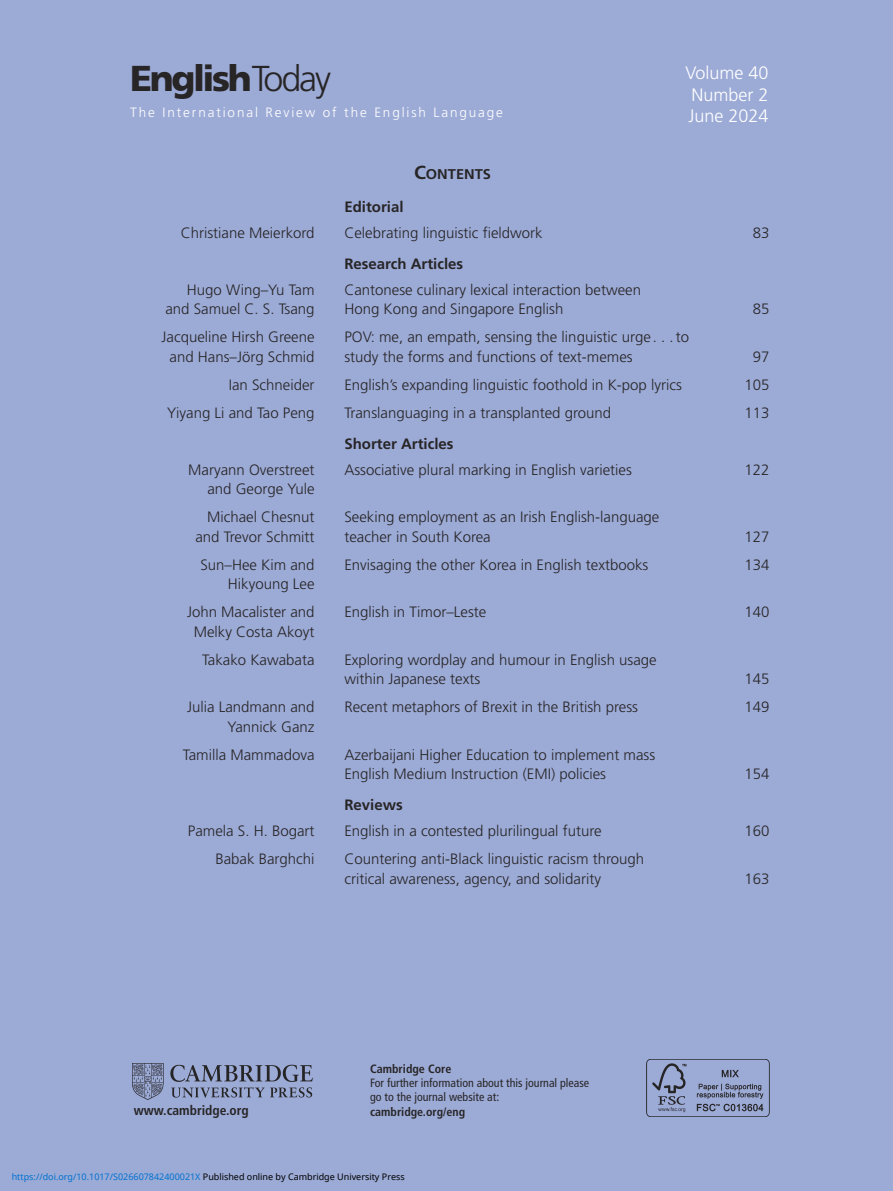
<style>
.page{position:relative;width:893px;height:1191px;background:#9caad6}
.page>*{position:absolute;margin:0;border:0;box-sizing:border-box;transform-origin:0 0}
.t1{font:900 36px "Frutiger";letter-spacing:-.065em;color:#272526}
.t2{font:300 18px/21.6px "Frutiger";color:#fff;text-align:justify}
.t3{font:300 15px/28px "Frutiger";color:#272526}
.t4{font:700 15px "Frutiger";color:#272526}
.t5{font:700 14.1px "Frutiger";color:#272526;scale:1.04 1}
.t6{font:300 13.5px "Frutiger";letter-spacing:.14em;color:#fff}
.t7{font:700 condensed 13.5px "Frutiger";color:#272526}
.t8{font:condensed 12px/14.4px "Frutiger";color:#272526}
.t9{font:700 condensed 12px "Frutiger";color:#272526}
.t10{font:9px "Noto Sans";color:#0172cf}
.s1{font-weight:300}
.s2{font-size:18.75px}
.s3{color:#000}
</style>
<div class="page">
<img style="left:647px;top:1060px;width:122px;height:56px">
<img style="left:132px;top:1063px;width:181px;height:37px">
<h1 class="t1" style="left:130px;top:64px;width:202px">English<span class="s1">Today</span></h1>
<p class="t6" style="left:130px;top:107px;width:374px">The International Review of the English Language</p>
<p class="t4" style="left:344px;top:201px;width:61px">Editorial</p>
<p class="t5" style="left:414px;top:168px;width:75px"><span class="s2">C</span>ONTENTS</p>
<p class="t2" style="left:686px;top:63px;width:85px">Volume 40<br>Number 2<br>June 2024</p>
<p class="t3" style="left:181px;top:220px;width:135px">Christiane Meierkord</p>
<p class="t3" style="left:344px;top:220px;width:200px">Celebrating linguistic fieldwork</p>
<p class="t3" style="left:753px;top:220px;width:18px">83</p>
<p class="t4" style="left:344px;top:258px;width:120px">Research Articles</p>
<p class="t3" style="left:187px;top:277px;width:129px">Hugo Wing–Yu Tam</p>
<p class="t3" style="left:344px;top:277px;width:298px">Cantonese culinary lexical interaction between</p>
<p class="t3" style="left:165px;top:296px;width:151px">and Samuel C. S. Tsang</p>
<p class="t3" style="left:344px;top:296px;width:221px">Hong Kong and Singapore English</p>
<p class="t3" style="left:753px;top:296px;width:18px">85</p>
<p class="t3" style="left:161px;top:324px;width:155px">Jacqueline Hirsh Greene</p>
<p class="t3" style="left:344px;top:324px;width:346px">POV: me, an empath, sensing the linguistic urge . . . to</p>
<p class="t3" style="left:170px;top:344px;width:147px">and Hans–Jörg Schmid</p>
<p class="t3" style="left:344px;top:344px;width:290px">study the forms and functions of text-memes</p>
<p class="t3" style="left:753px;top:344px;width:18px">97</p>
<p class="t3" style="left:229px;top:372px;width:87px">Ian Schneider</p>
<p class="t3" style="left:344px;top:372px;width:339px">English’s expanding linguistic foothold in K-pop lyrics</p>
<p class="t3" style="left:745px;top:372px;width:27px">105</p>
<p class="t3" style="left:167px;top:400px;width:149px">Yiyang Li and Tao Peng</p>
<p class="t3" style="left:344px;top:400px;width:268px">Translanguaging in a transplanted ground</p>
<p class="t3" style="left:745px;top:400px;width:27px">113</p>
<p class="t4" style="left:344px;top:437px;width:111px">Shorter Articles</p>
<p class="t3" style="left:188px;top:457px;width:128px">Maryann Overstreet</p>
<p class="t3" style="left:344px;top:457px;width:289px">Associative plural marking in English varieties</p>
<p class="t3" style="left:745px;top:457px;width:27px">122</p>
<p class="t3" style="left:207px;top:476px;width:109px">and George Yule<br>Michael Chesnut</p>
<p class="t3" style="left:344px;top:504px;width:317px">Seeking employment as an Irish English-language</p>
<p class="t3" style="left:195px;top:524px;width:121px">and Trevor Schmitt</p>
<p class="t3" style="left:344px;top:524px;width:148px">teacher in South Korea</p>
<p class="t3" style="left:745px;top:524px;width:27px">127</p>
<p class="t3" style="left:200px;top:552px;width:116px">Sun–Hee Kim and</p>
<p class="t3" style="left:344px;top:552px;width:305px">Envisaging the other Korea in English textbooks</p>
<p class="t3" style="left:745px;top:552px;width:27px">134</p>
<p class="t3" style="left:187px;top:571px;width:129px;text-align:right">Hikyoung Lee<br>John Macalister and</p>
<p class="t3" style="left:344px;top:599px;width:144px">English in Timor–Leste</p>
<p class="t3" style="left:745px;top:599px;width:27px">140</p>
<p class="t3" style="left:194px;top:619px;width:122px;text-align:center">Melky Costa Akoyt<br>Takako Kawabata</p>
<p class="t3" style="left:344px;top:651px;width:314px;line-height:19.5px">Exploring wordplay and humour in English usage within Japanese texts</p>
<p class="t3" style="left:745px;top:666px;width:27px">145</p>
<p class="t3" style="left:187px;top:694px;width:129px">Julia Landmann and</p>
<p class="t3" style="left:344px;top:694px;width:295px">Recent metaphors of Brexit in the British press</p>
<p class="t3" style="left:745px;top:694px;width:27px">149</p>
<p class="t3" style="left:183px;top:714px;width:133px;text-align:right">Yannick Ganz<br>Tamilla Mammadova</p>
<p class="t3" style="left:344px;top:746px;width:312px;line-height:19.5px">Azerbaijani Higher Education to implement mass<br>English Medium Instruction (EMI) policies</p>
<p class="t3" style="left:745px;top:761px;width:27px">154</p>
<p class="t4" style="left:344px;top:799px;width:60px">Reviews</p>
<p class="t3" style="left:188px;top:818px;width:128px">Pamela S. H. Bogart</p>
<p class="t3" style="left:344px;top:818px;width:259px">English in a contested plurilingual future</p>
<p class="t3" style="left:745px;top:818px;width:27px">160</p>
<p class="t3" style="left:215px;top:846px;width:101px">Babak Barghchi</p>
<p class="t3" style="left:344px;top:850px;width:301px;line-height:19.5px">Countering anti-Black linguistic racism through critical awareness, agency, and solidarity</p>
<p class="t3" style="left:745px;top:865px;width:27px">163</p>
<p class="t9" style="left:370px;top:1063px;width:83px">Cambridge Core</p>
<p class="t8" style="left:370px;top:1076px;width:221px">For further information about this journal please go to the journal website at:</p>
<p class="t7" style="left:134px;top:1105px;width:116px">www.cambridge.org</p>
<p class="t9" style="left:370px;top:1106px;width:96px">cambridge.org/eng</p>
<p class="t10" style="left:12px;top:1170px;width:395px">https://doi.org/10.1017/S026607842400021X <span class="s3">Published online by Cambridge University Press</span></p>
</div>
